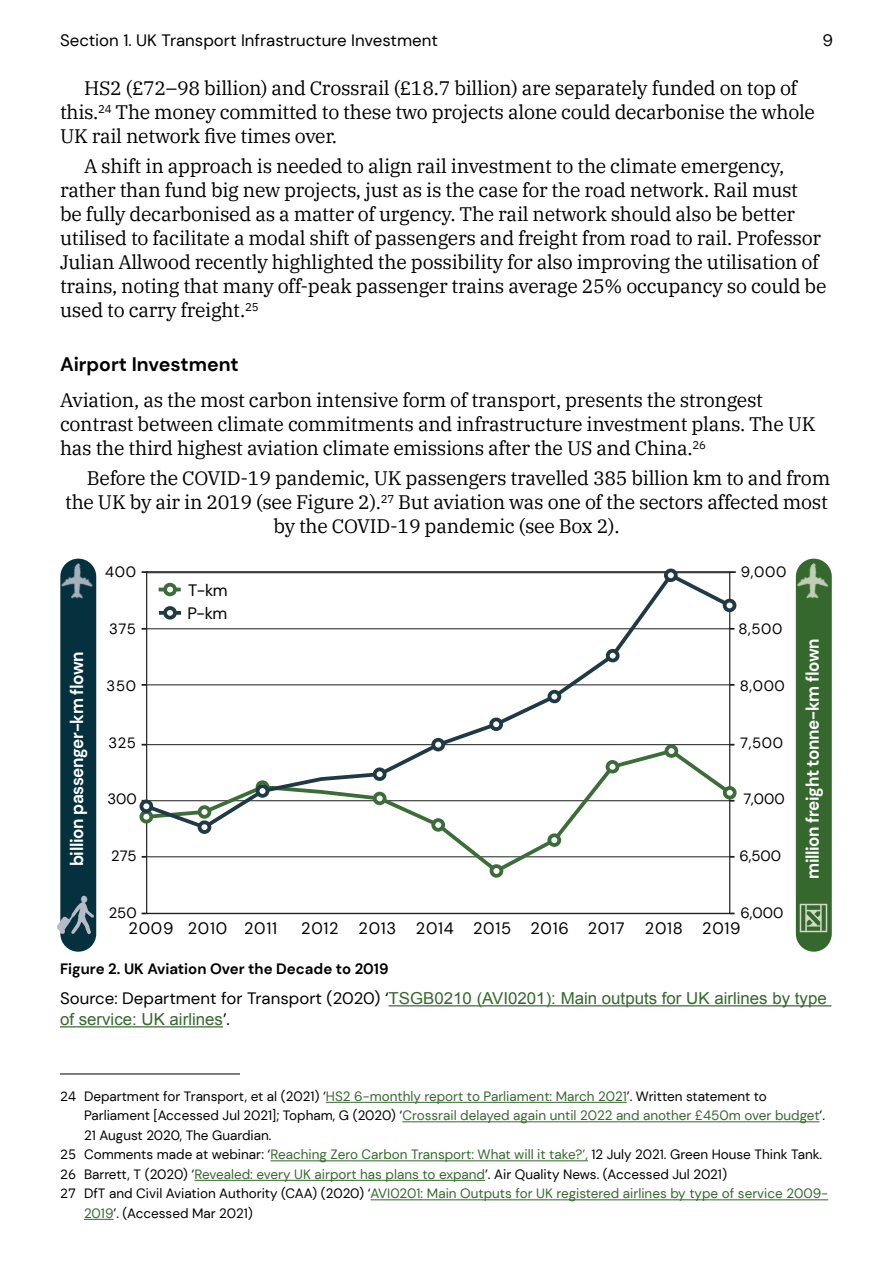
<style>
.page{position:relative;width:893px;height:1263px;background:#fff}
.page>*{position:absolute;margin:0;border:0;box-sizing:border-box;transform-origin:0 0}
.t1{font:19.5px/24px "IBM Plex Serif";letter-spacing:-.015em;color:#000}
.t2{font:700 19.5px "DM Sans";color:#000}
.t3{font:700 18px "DM Sans";letter-spacing:-.02em;color:#fff;scale:.95 1}
.t4{font:16.5px/21px "Arial";color:#34682d}
.t5{font:16.5px/22.8px "DM Sans";color:#000}
.t6{font:16.5px "DM Sans";letter-spacing:.045em;color:#000}
.t7{font:700 15px "DM Sans";color:#000}
.t8{font:14.85px "DM Sans";letter-spacing:.045em;color:#000}
.t9{font:13.5px "DM Sans";color:#000}
.t10{font:13.5px "DM Sans";color:#34682d}
.s1{font-family:"DM Sans";color:#000}
.s2{font-family:"IBM Plex Mono"}
.s3{color:#34682d}
.s4{color:#000}
.s5{font-family:"IBM Plex Mono";color:#000}
</style>
<div class="page">
<hr style="left:389px;top:1005px;width:442px;height:1px;background:#34682d">
<hr style="left:60px;top:1026px;width:163px;height:1px;background:#34682d">
<hr style="left:147px;top:913px;width:583px;height:1px;background:#1d1d1b">
<svg style="left:142px;top:831px;width:593px;height:44px"></svg>
<svg style="left:142px;top:570px;width:593px;height:261px"></svg>
<hr style="left:159px;top:588px;width:22px;height:3px;background:#3c6c37">
<div style="left:200px;top:807px;width:9px;height:10px;background:#fff;border-radius:50%"></div>
<div style="left:198px;top:805px;width:13px;height:14px;border:4px solid #3c6c37;border-radius:50%"></div>
<div style="left:200px;top:822px;width:9px;height:10px;background:#fff;border-radius:50%"></div>
<div style="left:198px;top:820px;width:13px;height:14px;border:4px solid #1f3a45;border-radius:50%"></div>
<div style="left:141px;top:812px;width:10px;height:10px;background:#fff;border-radius:50%"></div>
<div style="left:140px;top:810px;width:13px;height:13px;border:4px solid #3c6c37;border-radius:50%"></div>
<div style="left:256px;top:780px;width:13px;height:14px;border:4px solid #3c6c37;border-radius:50%"></div>
<div style="left:258px;top:786px;width:9px;height:10px;background:#fff;border-radius:50%"></div>
<div style="left:256px;top:784px;width:13px;height:14px;border:4px solid #1f3a45;border-radius:50%"></div>
<svg style="left:159px;top:611px;width:22px;height:4px"></svg>
<div style="left:165px;top:608px;width:10px;height:10px;background:#fff;border-radius:50%"></div>
<div style="left:163px;top:606px;width:14px;height:14px;border:4px solid #1f3a45;border-radius:50%"></div>
<div style="left:375px;top:769px;width:10px;height:10px;background:#fff;border-radius:50%"></div>
<div style="left:373px;top:767px;width:13px;height:14px;border:4px solid #1f3a45;border-radius:50%"></div>
<div style="left:433px;top:740px;width:10px;height:9px;background:#fff;border-radius:50%"></div>
<div style="left:431px;top:738px;width:14px;height:13px;border:4px solid #1f3a45;border-radius:50%"></div>
<div style="left:491px;top:719px;width:10px;height:10px;background:#fff;border-radius:50%"></div>
<div style="left:489px;top:717px;width:14px;height:14px;border:4px solid #1f3a45;border-radius:50%"></div>
<div style="left:549px;top:692px;width:10px;height:9px;background:#fff;border-radius:50%"></div>
<div style="left:548px;top:690px;width:13px;height:13px;border:4px solid #1f3a45;border-radius:50%"></div>
<div style="left:608px;top:651px;width:10px;height:9px;background:#fff;border-radius:50%"></div>
<div style="left:606px;top:649px;width:14px;height:13px;border:4px solid #1f3a45;border-radius:50%"></div>
<div style="left:666px;top:570px;width:10px;height:10px;background:#fff;border-radius:50%"></div>
<div style="left:664px;top:568px;width:14px;height:14px;border:4px solid #1f3a45;border-radius:50%"></div>
<div style="left:725px;top:601px;width:9px;height:9px;background:#fff;border-radius:50%"></div>
<div style="left:723px;top:599px;width:13px;height:13px;border:4px solid #1f3a45;border-radius:50%"></div>
<div style="left:165px;top:585px;width:10px;height:9px;background:#fff;border-radius:50%"></div>
<div style="left:163px;top:583px;width:14px;height:13px;border:4px solid #3c6c37;border-radius:50%"></div>
<div style="left:375px;top:794px;width:10px;height:9px;background:#fff;border-radius:50%"></div>
<div style="left:373px;top:792px;width:13px;height:13px;border:4px solid #3c6c37;border-radius:50%"></div>
<div style="left:433px;top:820px;width:10px;height:10px;background:#fff;border-radius:50%"></div>
<div style="left:431px;top:818px;width:14px;height:14px;border:4px solid #3c6c37;border-radius:50%"></div>
<div style="left:491px;top:866px;width:10px;height:10px;background:#fff;border-radius:50%"></div>
<div style="left:490px;top:864px;width:13px;height:14px;border:4px solid #3c6c37;border-radius:50%"></div>
<div style="left:549px;top:835px;width:10px;height:10px;background:#fff;border-radius:50%"></div>
<div style="left:547px;top:833px;width:14px;height:14px;border:4px solid #3c6c37;border-radius:50%"></div>
<div style="left:607px;top:762px;width:10px;height:10px;background:#fff;border-radius:50%"></div>
<div style="left:606px;top:760px;width:13px;height:13px;border:4px solid #3c6c37;border-radius:50%"></div>
<div style="left:666px;top:746px;width:10px;height:10px;background:#fff;border-radius:50%"></div>
<div style="left:665px;top:744px;width:13px;height:14px;border:4px solid #3c6c37;border-radius:50%"></div>
<div style="left:725px;top:788px;width:10px;height:10px;background:#fff;border-radius:50%"></div>
<div style="left:723px;top:786px;width:14px;height:13px;border:4px solid #3c6c37;border-radius:50%"></div>
<div style="left:141px;top:801px;width:10px;height:10px;background:#fff;border-radius:50%"></div>
<div style="left:140px;top:799px;width:13px;height:14px;border:4px solid #1f3a45;border-radius:50%"></div>
<hr style="left:60px;top:1073px;width:180px;height:1px;background:#000">
<hr style="left:326px;top:1102px;width:301px;height:1px;background:#34682d">
<hr style="left:402px;top:1121px;width:417px;height:1px;background:#34682d">
<hr style="left:270px;top:1160px;width:318px;height:1px;background:#34682d">
<hr style="left:194px;top:1180px;width:291px;height:1px;background:#34682d">
<hr style="left:371px;top:1199px;width:457px;height:1px;background:#34682d">
<hr style="left:84px;top:1219px;width:30px;height:1px;background:#34682d">
<div style="left:60px;top:559px;width:36px;height:393px;background:#05303d;border-radius:18px"></div>
<img style="left:60px;top:563px;width:37px;height:42px">
<img style="left:57px;top:896px;width:37px;height:39px">
<div style="left:796px;top:559px;width:36px;height:393px;background:#34682d;border-radius:18px"></div>
<img style="left:795px;top:563px;width:37px;height:42px">
<img style="left:799px;top:904px;width:28px;height:28px">
<p class="t5" style="left:60px;top:29px;width:379px">Section 1. UK Transport Infrastructure Investment</p>
<p class="t5" style="left:822px;top:29px;width:12px">9</p>
<p class="t1" style="left:60px;top:74px;width:756px;text-indent:24px">HS2 (£72–98 billion) and Crossrail (£18.7 billion) are separately funded on top of this.<sup>24</sup> The money committed to these two projects alone could decarbonise the whole<br>UK rail network five times over.</p>
<p class="t1" style="left:60px;top:152px;width:768px;text-indent:24px">A shift in approach is needed to align rail investment to the climate emergency, rather than fund big new projects, just as is the case for the road network. Rail must<br>be fully decarbonised as a matter of urgency. The rail network should also be better utilised to facilitate a modal shift of passengers and freight from road to rail. Professor Julian Allwood recently highlighted the possibility for also improving the utilisation of trains, noting that many off-peak passenger trains average 25% occupancy so could be used to carry freight.<sup>25</sup></p>
<p class="t2" style="left:60px;top:352px;width:180px">Airport Investment</p>
<p class="t1" style="left:60px;top:386px;width:757px">Aviation, as the most carbon intensive form of transport, presents the strongest contrast between climate commitments and infrastructure investment plans. The UK has the third highest aviation climate emissions after the US and China.<sup>26</sup></p>
<p class="t1" style="left:87px;top:464px;width:745px">Before the COVID-19 pandemic, UK passengers travelled 385 billion km to and from</p>
<p class="t1" style="left:65px;top:488px;width:764px">the UK by air in 2019 (see Figure 2).<sup>27</sup> But aviation was one of the sectors affected most</p>
<p class="t1" style="left:273px;top:512px;width:348px">by the COVID-19 pandemic (see Box 2).</p>
<p class="t3" style="left:66px;top:866px;width:228px;rotate:-90deg">billion passenger-km flown</p>
<p class="t8" style="left:105px;top:562px;width:32px">400</p>
<p class="t8" style="left:741px;top:562px;width:47px">9,000</p>
<p class="t5" style="left:187px;top:578px;width:42px">T-km<br>P-km</p>
<p class="t8" style="left:109px;top:620px;width:29px">375</p>
<p class="t8" style="left:739px;top:620px;width:45px">8,500</p>
<p class="t8" style="left:107px;top:676px;width:31px">350</p>
<p class="t8" style="left:740px;top:676px;width:47px">8,000</p>
<p class="t8" style="left:108px;top:733px;width:29px">325</p>
<p class="t8" style="left:740px;top:733px;width:44px">7,500</p>
<p class="t8" style="left:107px;top:790px;width:31px">300</p>
<p class="t8" style="left:743px;top:790px;width:43px">7,000</p>
<p class="t8" style="left:111px;top:846px;width:27px">275</p>
<p class="t8" style="left:739px;top:846px;width:43px">6,500</p>
<p class="t8" style="left:109px;top:904px;width:29px">250</p>
<p class="t8" style="left:740px;top:904px;width:44px">6,000</p>
<p class="t6" style="left:129px;top:918px;width:150px">2009 2010 2011</p>
<p class="t6" style="left:301px;top:918px;width:441px">2012 2013 2014 2015 2016 2017 2018 2019</p>
<p class="t3" style="left:801px;top:879px;width:254px;rotate:-90deg">million freight tonne-km flown</p>
<p class="t7" style="left:60px;top:959px;width:330px">Figure 2. UK Aviation Over the Decade to 2019</p>
<p class="t4" style="left:60px;top:988px;width:768px"><span class="s1">Source: Department for Transport (2020) ‘</span>TSGB0210 (AVI0201): Main outputs for UK airlines by type of service: UK airlines<span class="s1">’.</span></p>
<p class="t9" style="left:60px;top:1088px;width:708px"><span class="s2">24</span> Department for Transport, et al (2021) ‘<span class="s3">HS2 6-monthly report to Parliament: March 2021</span>’. Written statement to</p>
<p class="t10" style="left:84px;top:1107px;width:742px"><span class="s4">Parliament [Accessed Jul 2021]; Topham, G (2020) ‘</span>Crossrail delayed again until 2022 and another £450m over budget<span class="s4">’.</span></p>
<p class="t9" style="left:84px;top:1127px;width:189px">21 August 2020, The Guardian.</p>
<p class="t9" style="left:60px;top:1146px;width:764px"><span class="s2">25</span> Comments made at webinar: ‘<span class="s3">Reaching Zero Carbon Transport: What will it take?’,</span> 12 July 2021. Green House Think Tank.</p>
<p class="t9" style="left:60px;top:1166px;width:669px"><span class="s2">26</span> Barrett, T (2020) ‘<span class="s3">Revealed: every UK airport has plans to expand</span>’. Air Quality News. (Accessed Jul 2021)</p>
<p class="t10" style="left:60px;top:1185px;width:770px"><span class="s5">27</span> <span class="s4">DfT and Civil Aviation Authority (CAA) (2020) ‘</span>AVI0201: Main Outputs for UK registered airlines by type of service 2009-</p>
<p class="t9" style="left:84px;top:1205px;width:170px"><span class="s3">2019</span>’. (Accessed Mar 2021)</p>
</div>
